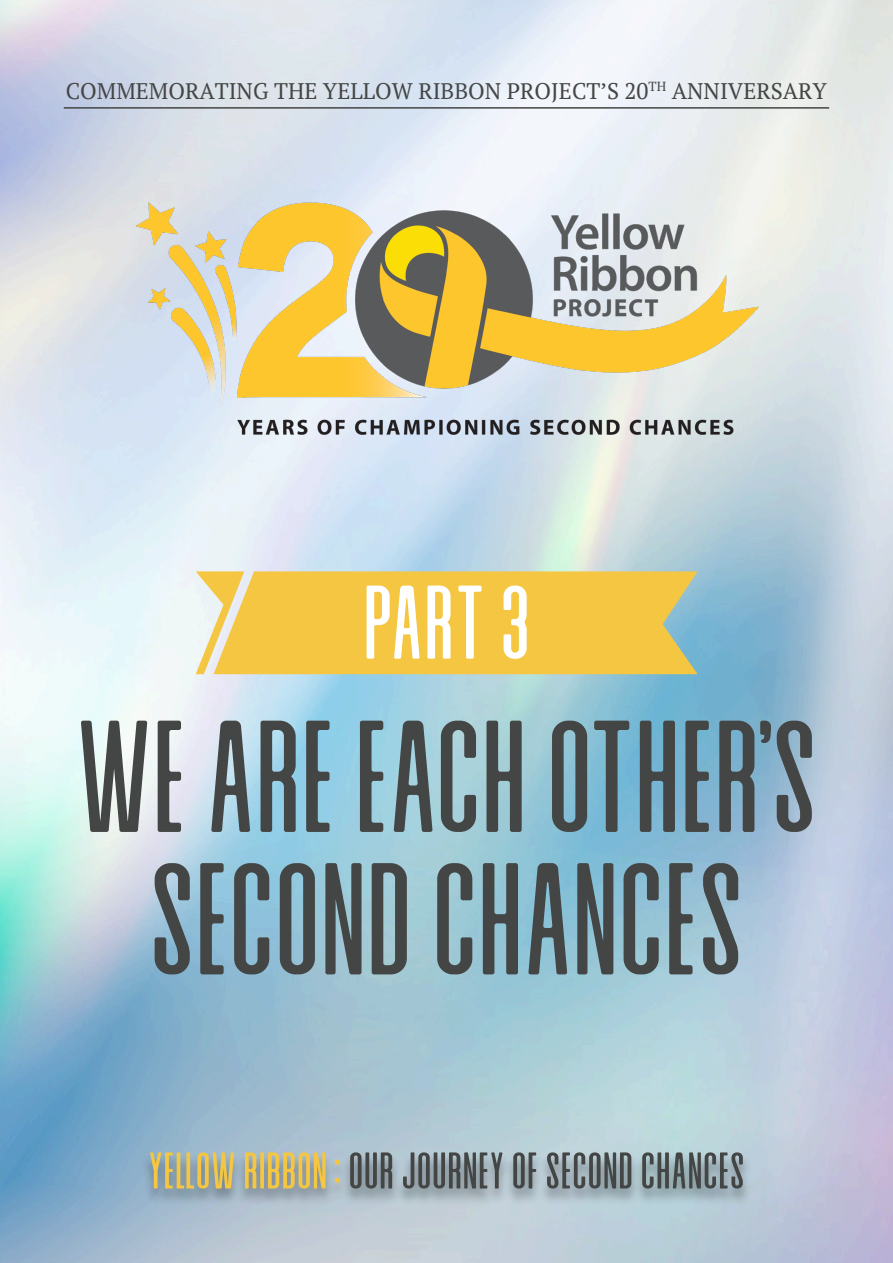
<style>
.page{position:relative;width:893px;height:1263px;background:#fff}
.page>*{position:absolute;margin:0;border:0;box-sizing:border-box;transform-origin:0 0}
.t1{font:159px/142.5px "Alvaro Condensed";letter-spacing:-.035em;color:#444645;text-align:center}
.t2{font:104.4px "Alvaro Condensed";color:#fff}
.t3{font:51.45px "Alvaro Condensed";letter-spacing:-.025em;color:#444645}
.t4{font:22.5px "PT Serif";color:#444645}
.s1{color:#f5c642}
</style>
<div class="page">
<img style="left:0;top:0;width:893px;height:1263px">
<img style="left:134px;top:1134px;width:624px;height:82px">
<img style="left:67px;top:133px;width:759px;height:372px">
<hr style="left:64px;top:107px;width:765px;height:2px;background:#444645">
<div style="left:244px;top:571px;width:454px;height:103px;background:#f5c642"></div>
<svg style="left:196px;top:571px;width:48px;height:103px;background:#f0da95"></svg>
<p class="t4" style="left:66px;top:76px;width:763px">COMMEMORATING THE YELLOW RIBBON PROJECT’S 20<sup>TH</sup> ANNIVERSARY</p>
<h2 class="t2" style="left:361px;top:590px;width:172px">PART 3</h2>
<h1 class="t1" style="left:73px;top:717px;width:748px">WE ARE EACH OTHER’S<br>SECOND CHANCES</h1>
<h3 class="t3" style="left:148px;top:1155px;width:599px"><span class="s1">YELLOW RIBBON :</span>OUR JOURNEY OF SECOND CHANCES</h3>
</div>
